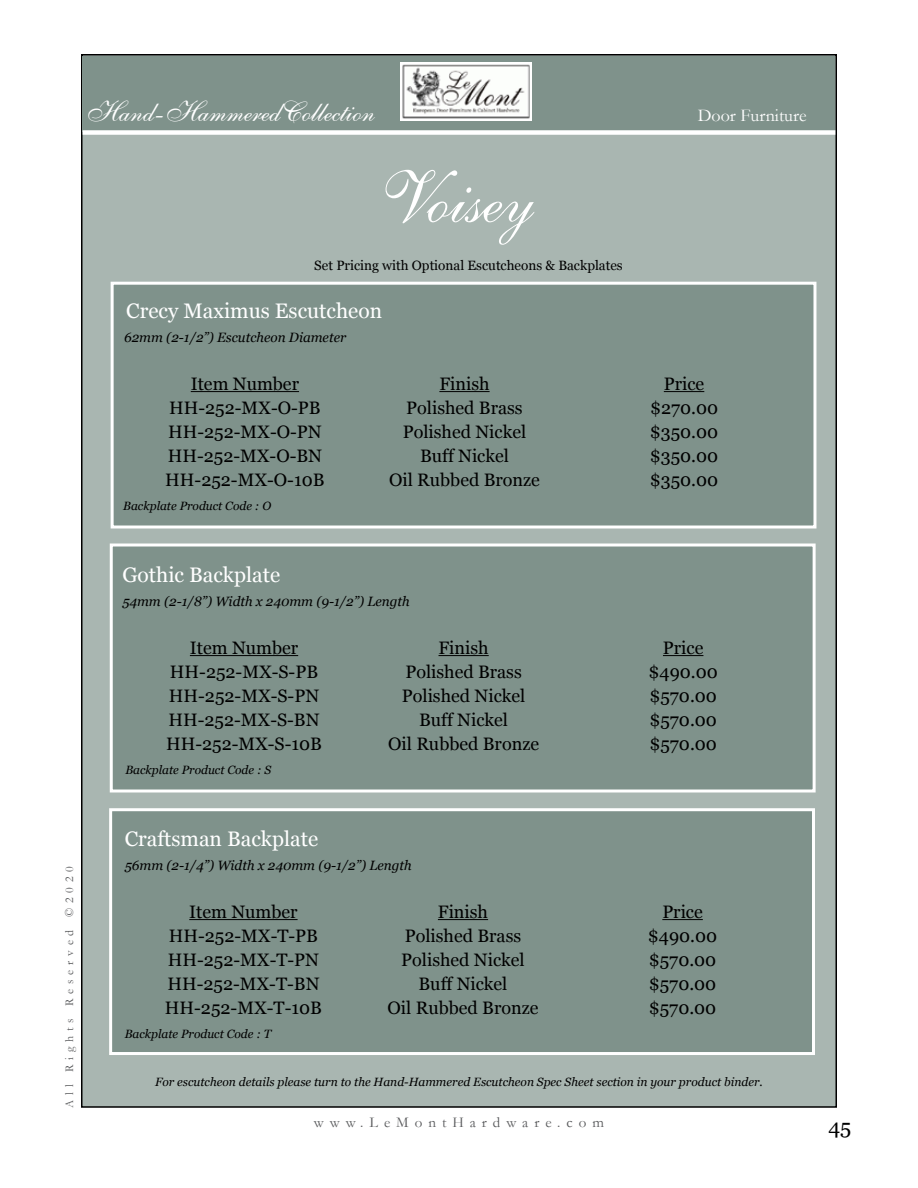
<style>
.page{position:relative;width:918px;height:1188px;background:#fff}
.page>*{position:absolute;margin:0;border:0;box-sizing:border-box;transform-origin:0 0}
.t1{font:72px "English 111 Vivace BT";color:#fff}
.t2{font:28.5px "English 111 Vivace BT";color:#fff}
.t3{font:21px "Georgia";color:#fff}
.t4{font:21px "Georgia";color:#000101}
.t5{font:18px/24px "Georgia";color:#000;text-align:center}
.t6{font:18px "Garamond";color:#fff}
.t7{font:15px "Garamond";letter-spacing:.4em;color:#58595b}
.t8{font:italic 13.5px "Georgia";color:#000}
.t9{font:13.5px "Georgia";color:#000}
.t10{font:italic 12px "Georgia";color:#000}
.t11{font:12px "Garamond";letter-spacing:.4em;color:#58595b}
</style>
<div class="page">
<div style="left:82px;top:55px;width:754px;height:1052px;background:#a9b6b1"></div>
<div style="left:83px;top:56px;width:752px;height:76px;background:#7f928b"></div>
<div style="left:83px;top:130px;width:752px;height:5px;background:#fff"></div>
<div style="left:109px;top:808px;width:706px;height:247px;background:#7f928b;border:3px solid #fff"></div>
<div style="left:110px;top:544px;width:706px;height:249px;background:#7f928b;border:3px solid #fff"></div>
<div style="left:111px;top:282px;width:705px;height:247px;background:#7f928b;border:3px solid #fff"></div>
<img style="left:400px;top:63px;width:131px;height:57px">
<hr style="left:189px;top:919px;width:109px;height:1px;background:#000">
<hr style="left:438px;top:919px;width:50px;height:1px;background:#000">
<hr style="left:662px;top:919px;width:41px;height:1px;background:#000">
<hr style="left:190px;top:655px;width:108px;height:1px;background:#000">
<hr style="left:439px;top:655px;width:50px;height:1px;background:#000">
<hr style="left:663px;top:655px;width:40px;height:1px;background:#000">
<hr style="left:191px;top:391px;width:108px;height:1px;background:#000">
<hr style="left:439px;top:391px;width:51px;height:1px;background:#000">
<hr style="left:664px;top:391px;width:40px;height:1px;background:#000">
<h2 class="t2" style="left:85px;top:94px;width:291px">Hand-HammeredCollection</h2>
<h1 class="t1" style="left:378px;top:154px;width:157px">Voisey</h1>
<p class="t9" style="left:314px;top:257px;width:310px">Set Pricing with Optional Escutcheons &amp; Backplates</p>
<p class="t3" style="left:126px;top:298px;width:257px">Crecy Maximus Escutcheon</p>
<p class="t8" style="left:124px;top:329px;width:224px">62mm (2-1/2”) Escutcheon Diameter</p>
<p class="t6" style="left:698px;top:103px;width:110px">Door Furniture</p>
<p class="t5" style="left:165px;top:372px;width:161px">Item Number<br>HH-252-MX-O-PB<br>HH-252-MX-O-PN<br>HH-252-MX-O-BN<br>HH-252-MX-O-10B</p>
<p class="t5" style="left:389px;top:372px;width:152px">Finish<br>Polished Brass<br>Polished Nickel<br>Buff Nickel<br>Oil Rubbed Bronze</p>
<p class="t5" style="left:650px;top:372px;width:70px">Price $270.00 $350.00 $350.00 $350.00</p>
<p class="t10" style="left:123px;top:498px;width:149px">Backplate Product Code : O</p>
<p class="t3" style="left:122px;top:562px;width:159px">Gothic Backplate</p>
<p class="t8" style="left:122px;top:593px;width:289px">54mm (2-1/8”) Width x 240mm (9-1/2”) Length</p>
<p class="t5" style="left:166px;top:636px;width:158px">Item Number<br>HH-252-MX-S-PB<br>HH-252-MX-S-PN<br>HH-252-MX-S-BN<br>HH-252-MX-S-10B</p>
<p class="t5" style="left:388px;top:636px;width:152px">Finish<br>Polished Brass<br>Polished Nickel<br>Buff Nickel<br>Oil Rubbed Bronze</p>
<p class="t5" style="left:649px;top:636px;width:71px">Price $490.00 $570.00 $570.00 $570.00</p>
<p class="t10" style="left:125px;top:762px;width:147px">Backplate Product Code : S</p>
<p class="t11" style="left:61px;top:1108px;width:243px;rotate:-90deg">All Rights Reserved ©2020</p>
<p class="t3" style="left:125px;top:826px;width:195px">Craftsman Backplate</p>
<p class="t8" style="left:125px;top:857px;width:289px">56mm (2-1/4”) Width x 240mm (9-1/2”) Length</p>
<p class="t5" style="left:165px;top:900px;width:159px">Item Number<br>HH-252-MX-T-PB<br>HH-252-MX-T-PN<br>HH-252-MX-T-BN<br>HH-252-MX-T-10B</p>
<p class="t5" style="left:388px;top:900px;width:152px">Finish<br>Polished Brass<br>Polished Nickel<br>Buff Nickel<br>Oil Rubbed Bronze</p>
<p class="t5" style="left:648px;top:900px;width:71px">Price $490.00 $570.00 $570.00 $570.00</p>
<p class="t10" style="left:125px;top:1026px;width:148px">Backplate Product Code : T</p>
<p class="t10" style="left:155px;top:1074px;width:609px">For escutcheon details please turn to the Hand-Hammered Escutcheon Spec Sheet section in your product binder.</p>
<p class="t7" style="left:314px;top:1112px;width:292px">www.LeMontHardware.com</p>
<p class="t4" style="left:828px;top:1114px;width:24px">45</p>
</div>
